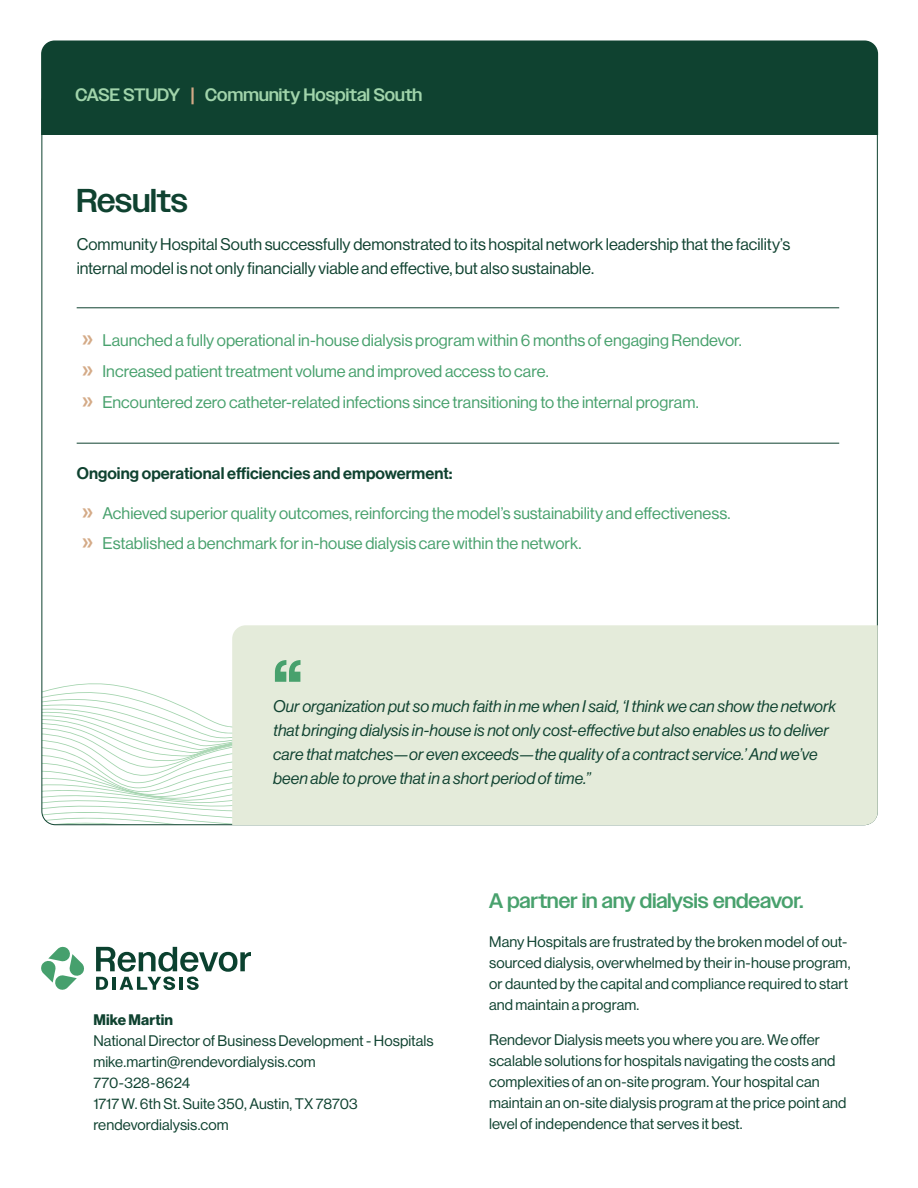
<style>
.page{position:relative;width:918px;height:1188px;background:#fff}
.page>*{position:absolute;margin:0;border:0;box-sizing:border-box;transform-origin:0 0}
.t1{font:500 81px "Owners";color:#48a16d}
.t2{font:500 33px "Owners";color:#0f4230}
.t3{font:500 21px "Owners";letter-spacing:.005em;color:#48a16d}
.t4{font:500 18px "Owners";letter-spacing:.005em;color:#a1d4ab}
.t5{font:16.5px "N Haas Grotesk DS Pro 55 Rg";color:#48a16d}
.t6{font:16.5px/24px "N Haas Grotesk DS Pro 56 It";color:#0f4230}
.t7{font:16.5px/24px "N Haas Grotesk DS Pro 55 Rg";color:#0f4230}
.t8{font:16.5px "N Haas Grotesk DS Pro 65 Md";letter-spacing:.005em;color:#0f4230}
.t9{font:15px/21px "N Haas Grotesk DS Pro 55 Rg";letter-spacing:.005em;color:#0f4230}
.t10{font:15px "N Haas Grotesk DS Pro 75 Bd";letter-spacing:.01em;color:#0f4230}
.s1{color:#d4aa87}
.s2{font-family:"Myriad Pro";font-weight:700;font-size:24px;color:#d4aa87}
</style>
<div class="page">
<svg style="left:44px;top:726px;width:188px;height:7px"></svg>
<svg style="left:44px;top:733px;width:188px;height:9px"></svg>
<svg style="left:44px;top:742px;width:188px;height:8px"></svg>
<svg style="left:44px;top:750px;width:188px;height:6px"></svg>
<svg style="left:44px;top:756px;width:188px;height:7px"></svg>
<svg style="left:44px;top:763px;width:184px;height:5px"></svg>
<svg style="left:42px;top:775px;width:824px;height:51px"></svg>
<div style="left:41px;top:40px;width:837px;height:95px;background:#0f4230"></div>
<hr style="left:77px;top:307px;width:762px;height:1px;background:#0f4230">
<hr style="left:77px;top:443px;width:762px;height:1px;background:#0f4230">
<div style="left:232px;top:625px;width:646px;height:200px;background:#e4ebda"></div>
<svg style="left:41px;top:947px;width:43px;height:43px"></svg>
<svg style="left:96px;top:947px;width:155px;height:43px"></svg>
<p class="t4" style="left:75px;top:85px;width:348px">CASE STUDY <span class="s1">|</span> Community Hospital South</p>
<p class="t2" style="left:77px;top:182px;width:113px">Results</p>
<p class="t7" style="left:77px;top:233px;width:715px">Community Hospital South successfully demonstrated to its hospital network leadership that the facility’s internal model is not only financially viable and effective, but also sustainable.</p>
<p class="t5" style="left:82px;top:331px;width:661px"><span class="s2">»</span> Launched a fully operational in-house dialysis program within 6 months of engaging Rendevor.</p>
<p class="t5" style="left:82px;top:362px;width:468px"><span class="s2">»</span> Increased patient treatment volume and improved access to care.</p>
<p class="t5" style="left:82px;top:393px;width:618px"><span class="s2">»</span> Encountered zero catheter-related infections since transitioning to the internal program.</p>
<p class="t8" style="left:77px;top:463px;width:377px">Ongoing operational efficiencies and empowerment:</p>
<p class="t5" style="left:82px;top:503px;width:650px"><span class="s2">»</span> Achieved superior quality outcomes, reinforcing the model’s sustainability and effectiveness.</p>
<p class="t5" style="left:82px;top:534px;width:501px"><span class="s2">»</span> Established a benchmark for in-house dialysis care within the network.</p>
<p class="t1" style="left:273px;top:642px;width:31px">“</p>
<p class="t6" style="left:273px;top:694px;width:564px">Our organization put so much faith in me when I said, ‘I think we can show the network that bringing dialysis in-house is not only cost-effective but also enables us to deliver care that matches—or even exceeds—the quality of a contract service.’ And we’ve been able to prove that in a short period of time.”</p>
<p class="t10" style="left:93px;top:1011px;width:81px">Mike Martin</p>
<p class="t9" style="left:93px;top:1030px;width:342px">National Director of Business Development - Hospitals</p>
<p class="t9" style="left:93px;top:1051px;width:224px">mike.martin@rendevordialysis.com</p>
<p class="t9" style="left:93px;top:1072px;width:98px">770-328-8624</p>
<p class="t9" style="left:93px;top:1093px;width:266px">1717 W. 6th St. Suite 350, Austin, TX 78703</p>
<p class="t9" style="left:93px;top:1114px;width:137px">rendevordialysis.com</p>
<p class="t3" style="left:489px;top:889px;width:316px">A partner in any dialysis endeavor.</p>
<p class="t9" style="left:489px;top:932px;width:363px">Many Hospitals are frustrated by the broken model of out&shy;sourced dialysis, overwhelmed by their in-house program, or daunted by the capital and compliance required to start and maintain a program.</p>
<p class="t9" style="left:489px;top:1029px;width:359px">Rendevor Dialysis meets you where you are. We offer scalable solutions for hospitals navigating the costs and complexities of an on-site program. Your hospital can maintain an on-site dialysis program at the price point and level of independence that serves it best.</p>
</div>
